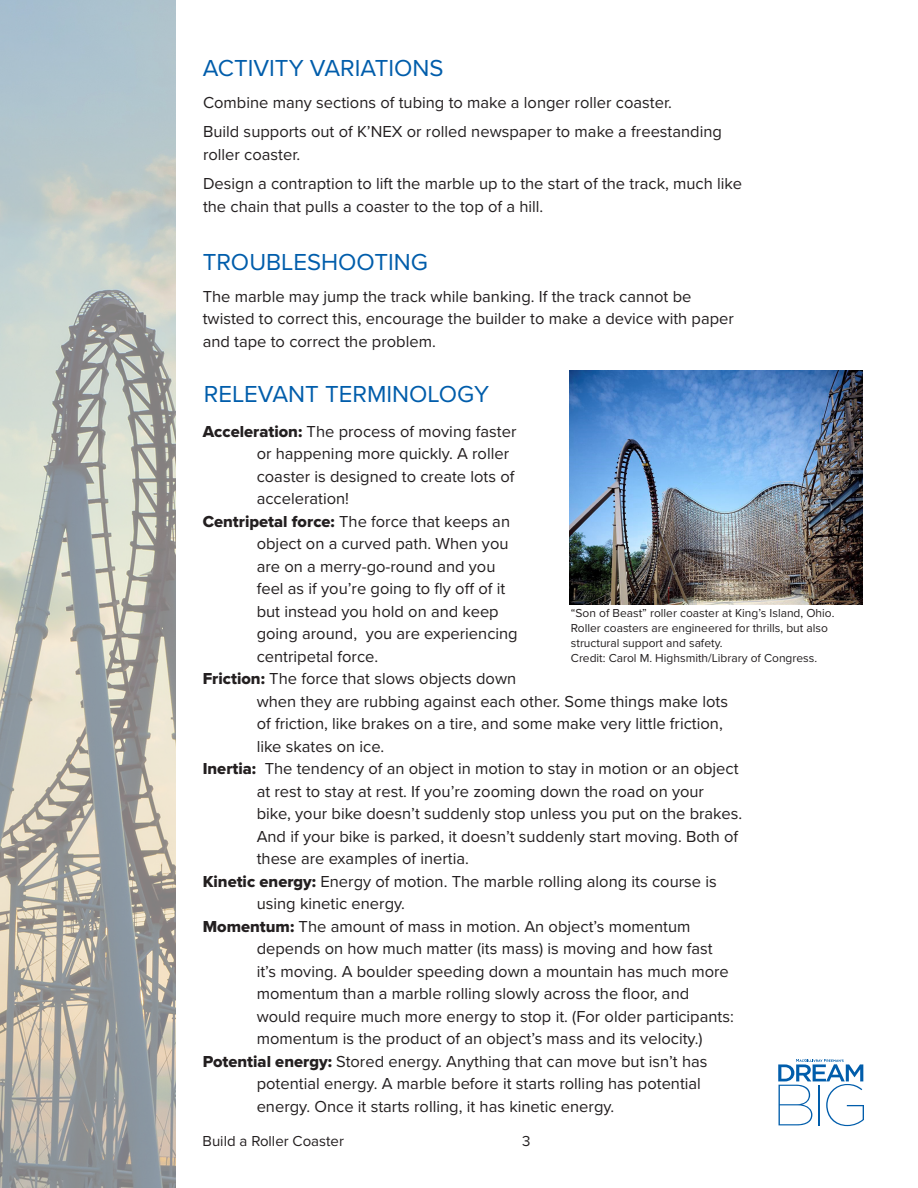
<style>
.page{position:relative;width:918px;height:1188px;background:#fff}
.page>*{position:absolute;margin:0;border:0;box-sizing:border-box;transform-origin:0 0}
.Paragraph_Style_1{font:24px "Proxima Nova";color:#015dab}
.Paragraph_Style_1-2{font:16.5px/22.5px "Proxima Nova";color:#231f20}
.Paragraph_Style_2{font:16.5px/22.5px "Proxima Nova";color:#231f20}
.t1{font:15px "Proxima Nova";color:#231f20}
.t2{font:12px/15px "Proxima Nova";color:#231f20}
.s1{font-family:"Proxima Nova Extrabld"}
</style>
<div class="page">
<img style="left:0;top:0;width:176px;height:1188px">
<svg style="left:778px;top:1059px;width:86px;height:67px"></svg>
<img style="left:570px;top:370px;width:293px;height:234px">
<p class="Paragraph_Style_1" style="left:203px;top:53px;width:242px">ACTIVITY VARIATIONS</p>
<p class="Paragraph_Style_2" style="left:203px;top:92px;width:470px">Combine many sections of tubing to make a longer roller coaster.</p>
<p class="Paragraph_Style_2" style="left:203px;top:121px;width:521px">Build supports out of K’NEX or rolled newspaper to make a freestanding roller coaster.</p>
<p class="Paragraph_Style_2" style="left:203px;top:173px;width:540px">Design a contraption to lift the marble up to the start of the track, much like the chain that pulls a coaster to the top of a hill.</p>
<p class="Paragraph_Style_1" style="left:203px;top:248px;width:227px">TROUBLESHOOTING</p>
<p class="Paragraph_Style_1-2" style="left:203px;top:285px;width:533px">The marble may jump the track while banking. If the track cannot be twisted to correct this, encourage the builder to make a device with paper and tape to correct the problem.</p>
<p class="Paragraph_Style_1" style="left:204px;top:380px;width:287px">RELEVANT TERMINOLOGY</p>
<p class="Paragraph_Style_1-2" style="left:257px;top:421px;width:261px;text-indent:-54px"><span class="s1">Acceleration:</span> The process of moving faster or happening more quickly. A roller coaster is designed to create lots of acceleration!</p>
<p class="Paragraph_Style_1-2" style="left:257px;top:511px;width:263px;text-indent:-54px"><span class="s1">Centripetal force:</span> The force that keeps an object on a curved path. When you are on a merry-go-round and you feel as if you’re going to fly off of it but instead you hold on and keep going around, you are experiencing centripetal force.</p>
<p class="Paragraph_Style_1-2" style="left:257px;top:668px;width:473px;text-indent:-54px"><span class="s1">Friction:</span> The force that slows objects down<br>when they are rubbing against each other. Some things make lots of friction, like brakes on a tire, and some make very little friction, like skates on ice.</p>
<p class="Paragraph_Style_1-2" style="left:257px;top:758px;width:487px;text-indent:-54px"><span class="s1">Inertia:</span> The tendency of an object in motion to stay in motion or an object at rest to stay at rest. If you’re zooming down the road on your bike, your bike doesn’t suddenly stop unless you put on the brakes.<br>And if your bike is parked, it doesn’t suddenly start moving. Both of these are examples of inertia.</p>
<p class="Paragraph_Style_1-2" style="left:257px;top:871px;width:462px;text-indent:-54px"><span class="s1">Kinetic energy:</span> Energy of motion. The marble rolling along its course is using kinetic energy.</p>
<p class="Paragraph_Style_1-2" style="left:257px;top:916px;width:479px;text-indent:-54px"><span class="s1">Momentum:</span> The amount of mass in motion. An object’s momentum depends on how much matter (its mass) is moving and how fast it’s moving. A boulder speeding down a mountain has much more momentum than a marble rolling slowly across the floor, and would require much more energy to stop it. (For older participants: momentum is the product of an object’s mass and its velocity.)</p>
<p class="Paragraph_Style_1-2" style="left:257px;top:1051px;width:452px;text-indent:-54px"><span class="s1">Potential energy:</span> Stored energy. Anything that can move but isn’t has potential energy. A marble before it starts rolling has potential energy. Once it starts rolling, it has kinetic energy.</p>
<p class="t2" style="left:571px;top:606px;width:265px">“Son of Beast” roller coaster at King’s Island, Ohio.<br>Roller coasters are engineered for thrills, but also structural support and safety.</p>
<p class="t2" style="left:571px;top:651px;width:248px">Credit: Carol M. Highsmith/Library of Congress.</p>
<p class="t1" style="left:203px;top:1132px;width:143px">Build a Roller Coaster</p>
<p class="t1" style="left:522px;top:1132px;width:10px">3</p>
</div>
